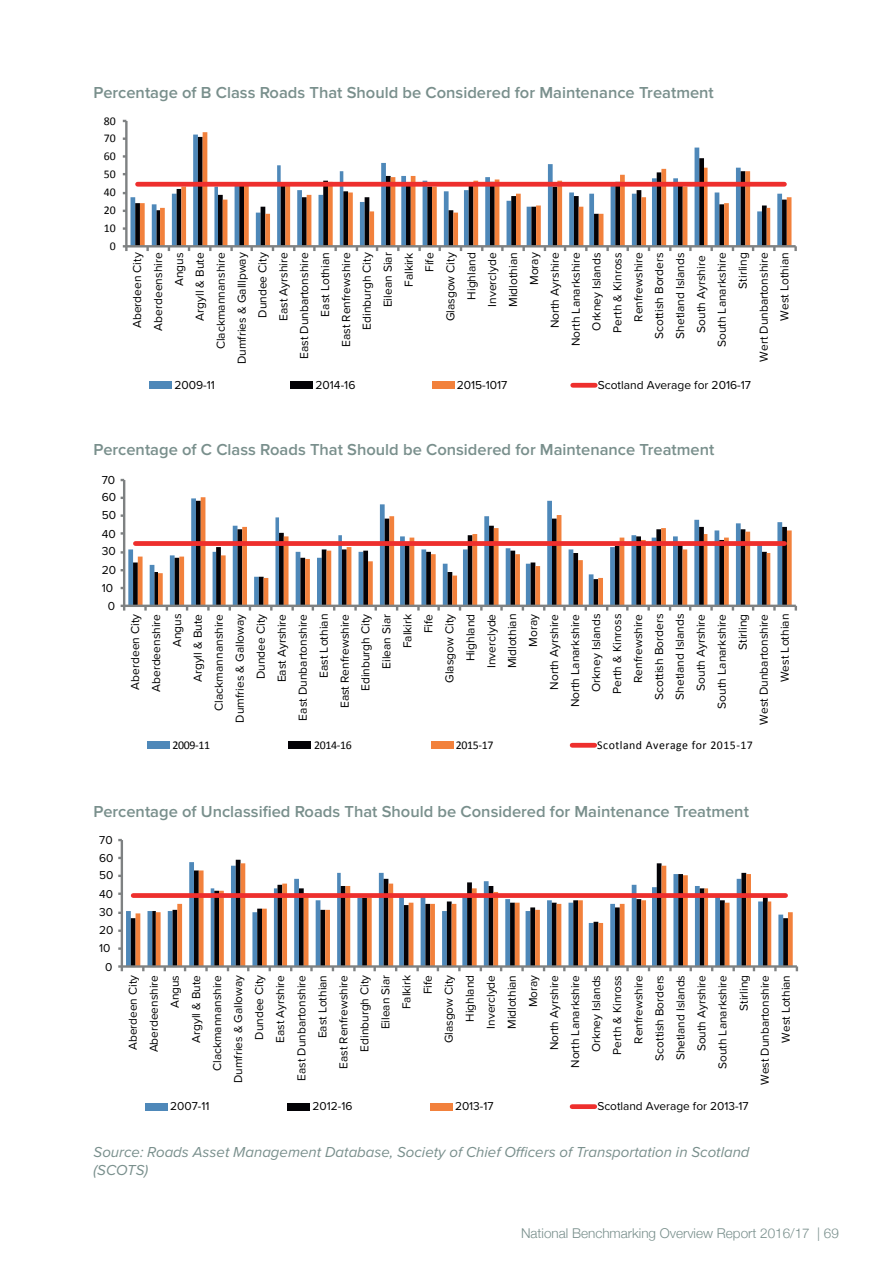
<style>
.page{position:relative;width:893px;height:1263px;background:#fff}
.page>*{position:absolute;margin:0;border:0;box-sizing:border-box;transform-origin:0 0}
.Table_title{font:600 16.5px "Proxima Nova";color:#798f8c}
.Source{font:italic 15px/18px "Proxima Nova";color:#798f8c}
.t1{font:300 13.5px "Helvetica Neue";color:#798f8c}
.t2{font:12px/20.9px "Proxima Nova";color:#000001;text-align:right}
.t3{font:11.85px/21px "Proxima Nova";color:#000001;text-align:right}
.t4{font:11.85px "Calibri";letter-spacing:.015em;color:#000001}
.t5{font:11.85px "Calibri";letter-spacing:.04em;color:#000001}
</style>
<div class="page">
<svg style="left:140px;top:132px;width:651px;height:113px"></svg>
<hr style="left:125px;top:121px;width:3px;height:125px;background:#7e8182">
<hr style="left:126px;top:245px;width:670px;height:2px;background:#7e8182">
<svg style="left:123px;top:245px;width:5px;height:6px"></svg>
<svg style="left:146px;top:247px;width:3px;height:4px"></svg>
<svg style="left:209px;top:247px;width:3px;height:4px"></svg>
<svg style="left:230px;top:247px;width:3px;height:4px"></svg>
<svg style="left:250px;top:247px;width:3px;height:4px"></svg>
<svg style="left:313px;top:247px;width:3px;height:4px"></svg>
<svg style="left:334px;top:247px;width:3px;height:4px"></svg>
<svg style="left:397px;top:247px;width:3px;height:4px"></svg>
<svg style="left:418px;top:247px;width:3px;height:4px"></svg>
<svg style="left:438px;top:247px;width:3px;height:4px"></svg>
<svg style="left:501px;top:247px;width:3px;height:4px"></svg>
<svg style="left:522px;top:247px;width:3px;height:4px"></svg>
<svg style="left:585px;top:247px;width:3px;height:4px"></svg>
<svg style="left:606px;top:247px;width:3px;height:4px"></svg>
<svg style="left:626px;top:247px;width:3px;height:4px"></svg>
<svg style="left:689px;top:247px;width:3px;height:4px"></svg>
<svg style="left:710px;top:247px;width:3px;height:4px"></svg>
<svg style="left:773px;top:247px;width:3px;height:4px"></svg>
<svg style="left:794px;top:246px;width:3px;height:5px"></svg>
<div style="left:138px;top:182px;width:646px;height:5px;background:#ee2f2d"></div>
<div style="left:149px;top:382px;width:23px;height:7px;background:#4e88b9"></div>
<div style="left:290px;top:382px;width:23px;height:7px;background:#030206"></div>
<div style="left:432px;top:382px;width:22px;height:7px;background:#f2813c"></div>
<div style="left:573px;top:383px;width:22px;height:5px;background:#ee2f2d"></div>
<svg style="left:138px;top:497px;width:654px;height:108px"></svg>
<hr style="left:123px;top:480px;width:2px;height:126px;background:#7e8182">
<hr style="left:124px;top:605px;width:672px;height:2px;background:#7e8182">
<div style="left:135px;top:541px;width:650px;height:5px;background:#ee2f2d"></div>
<div style="left:147px;top:742px;width:23px;height:7px;background:#4e88b9"></div>
<div style="left:289px;top:742px;width:22px;height:7px;background:#030206"></div>
<div style="left:431px;top:742px;width:22px;height:7px;background:#f2813c"></div>
<div style="left:572px;top:743px;width:23px;height:5px;background:#ee2f2d"></div>
<svg style="left:136px;top:863px;width:657px;height:102px"></svg>
<hr style="left:121px;top:840px;width:2px;height:126px;background:#7e8182">
<hr style="left:122px;top:965px;width:675px;height:3px;background:#7e8182">
<svg style="left:118px;top:965px;width:5px;height:6px"></svg>
<div style="left:133px;top:893px;width:653px;height:5px;background:#ee2f2d"></div>
<div style="left:145px;top:1103px;width:23px;height:7px;background:#4e88b9"></div>
<div style="left:287px;top:1103px;width:23px;height:7px;background:#030206"></div>
<div style="left:430px;top:1103px;width:23px;height:7px;background:#f2813c"></div>
<div style="left:572px;top:1104px;width:23px;height:5px;background:#ee2f2d"></div>
<p class="Table_title" style="left:94px;top:83px;width:622px">Percentage of B Class Roads That Should be Considered for Maintenance Treatment</p>
<p class="t4" style="left:104px;top:113px;width:13px">80</p>
<p class="t4" style="left:104px;top:131px;width:13px">70</p>
<p class="t4" style="left:104px;top:149px;width:13px">60</p>
<p class="t4" style="left:104px;top:167px;width:13px">50</p>
<p class="t4" style="left:104px;top:185px;width:13px">40</p>
<p class="t4" style="left:104px;top:203px;width:13px">20</p>
<p class="t4" style="left:104px;top:221px;width:13px">10</p>
<p class="t4" style="left:110px;top:239px;width:7px">0</p>
<p class="t2" style="left:126px;top:364px;width:113px;rotate:-90deg">Aberdeen City<br>Aberdeenshire<br>Angus<br>Argyll &amp; Bute<br>Clackmannanshire<br>Dumfries &amp; Galllpway<br>Dundee City<br>East Ayrshire<br>East Dunbartonshire<br>East Lothian<br>East Renfrewshire<br>Edinburgh City<br>Eilean Siar<br>Falkirk<br>Fife<br>Glasgow City<br>Highland<br>Inverclyde<br>Midlothian<br>Moray<br>North Ayrshire<br>North Lanarkshire<br>Orkney Islands<br>Perth &amp; Kinross<br>Renfrewshire<br>Scottish Borders<br>Shetland Islands<br>South Ayrshire<br>South Lanarkshire<br>Stirling<br>Wert Dunbartonshire<br>West Lothian</p>
<p class="t2" style="left:174px;top:374px;width:42px">2009-11</p>
<p class="t2" style="left:316px;top:374px;width:41px">2014-16</p>
<p class="t2" style="left:457px;top:374px;width:52px">2015-1017</p>
<p class="t2" style="left:598px;top:374px;width:155px">Scotland Average for 2016-17</p>
<p class="Table_title" style="left:94px;top:440px;width:622px">Percentage of C Class Roads That Should be Considered for Maintenance Treatment</p>
<p class="t2" style="left:102px;top:469px;width:15px">70</p>
<p class="t2" style="left:102px;top:486px;width:16px">60</p>
<p class="t2" style="left:102px;top:504px;width:16px">50</p>
<p class="t2" style="left:102px;top:523px;width:16px">40</p>
<p class="t2" style="left:102px;top:540px;width:16px">30</p>
<p class="t2" style="left:102px;top:559px;width:16px">20</p>
<p class="t2" style="left:102px;top:577px;width:13px">10</p>
<p class="t2" style="left:108px;top:595px;width:9px">0</p>
<p class="t2" style="left:124px;top:725px;width:112px;rotate:-90deg">Aberdeen City<br>Aberdeenshire<br>Angus<br>Argyll &amp; Bute<br>Clackmannanshire<br>Dumfries &amp; Galloway<br>Dundee City<br>East Ayrshire<br>East Dunbartonshire<br>East Lothian<br>East Renfrewshire<br>Edinburgh City<br>Eilean Siar<br>Falkirk<br>Fife<br>Glasgow City<br>Highland<br>Inverclyde<br>Midlothian<br>Moray<br>North Ayrshire<br>North Lanarkshire<br>Orkney Islands<br>Perth &amp; Kinross<br>Renfrewshire<br>Scottish Borders<br>Shetland Islands<br>South Ayrshire<br>South Lanarkshire<br>Stirling<br>West Dunbartonshire<br>West Lothian</p>
<p class="t4" style="left:172px;top:737px;width:39px">2009-11</p>
<p class="t4" style="left:314px;top:737px;width:39px">2014-16</p>
<p class="t4" style="left:456px;top:737px;width:39px">2015-17</p>
<p class="t5" style="left:597px;top:737px;width:157px">Scotland Average for 2015-17</p>
<p class="Table_title" style="left:94px;top:802px;width:657px">Percentage of Unclassified Roads That Should be Considered for Maintenance Treatment</p>
<p class="t3" style="left:99px;top:829px;width:15px">70</p>
<p class="t3" style="left:99px;top:846px;width:16px">60</p>
<p class="t3" style="left:99px;top:864px;width:16px">50</p>
<p class="t3" style="left:99px;top:883px;width:15px">40</p>
<p class="t3" style="left:99px;top:901px;width:15px">30</p>
<p class="t3" style="left:99px;top:919px;width:16px">20</p>
<p class="t3" style="left:99px;top:937px;width:13px">10</p>
<p class="t3" style="left:105px;top:956px;width:9px">0</p>
<p class="t3" style="left:122px;top:1085px;width:111px;rotate:-90deg">Aberdeen City<br>Aberdeenshire<br>Angus<br>Argyll &amp; Bute<br>Clackmannanshire<br>Dumfries &amp; Galloway<br>Dundee City<br>East Ayrshire<br>East Dunbartonshire<br>East Lothian<br>East Renfrewshire<br>Edinburgh City<br>Eilean Siar<br>Falkirk<br>Fife<br>Glasgow City<br>Highland<br>Inverclyde<br>Midlothian<br>Moray<br>North Ayrshire<br>North Lanarkshire<br>Orkney Islands<br>Perth &amp; Kinross<br>Renfrewshire<br>Scottish Borders<br>Shetland Islands<br>South Ayrshire<br>South Lanarkshire<br>Stirling<br>West Dunbartonshire<br>West Lothian</p>
<p class="t3" style="left:170px;top:1095px;width:41px">2007-11</p>
<p class="t3" style="left:313px;top:1095px;width:41px">2012-16</p>
<p class="t3" style="left:455px;top:1095px;width:40px">2013-17</p>
<p class="t3" style="left:597px;top:1095px;width:153px">Scotland Average for 2013-17</p>
<p class="Source" style="left:94px;top:1143px;width:657px">Source: Roads Asset Management Database, Society of Chief Officers of Transportation in Scotland (SCOTS)</p>
<p class="t1" style="left:521px;top:1222px;width:319px">National Benchmarking Overview Report 2016/17 | 69</p>
</div>
